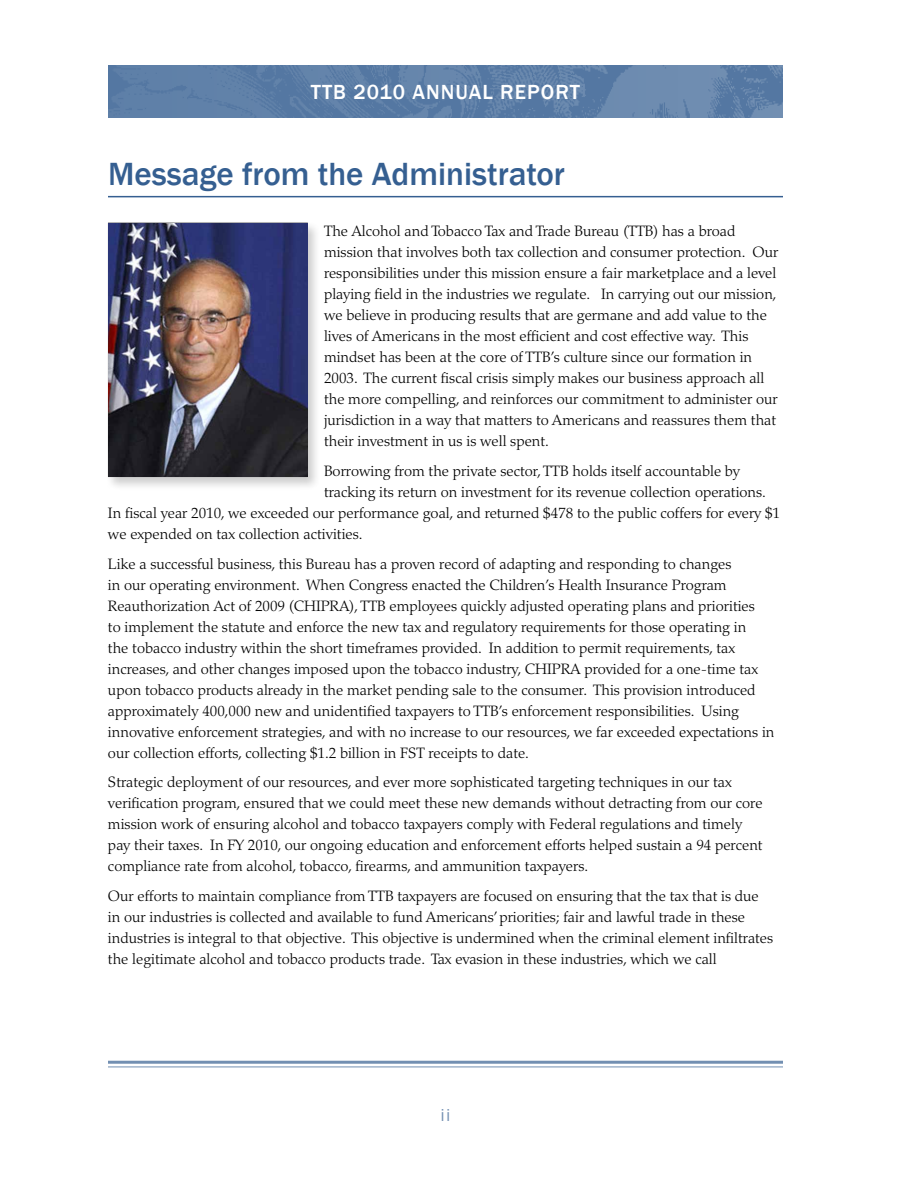
<style>
.page{position:relative;width:918px;height:1188px;background:#fff}
.page>*{position:absolute;margin:0;border:0;box-sizing:border-box;transform-origin:0 0}
.H1_Franklin_Gothic{font:500 33px "Franklin Gothic";color:#355f91}
.t1{font:500 21px "Franklin Gothic";letter-spacing:.05em;color:#fff}
.t2{font:condensed 18px "Franklin Gothic";color:#728fb2}
.BODY_palatino{font:300 15px/21px "Palatino";color:#000}
</style>
<div class="page">
<hr style="left:108px;top:1061px;width:675px;height:3px;background:#728fb2">
<hr style="left:108px;top:1067px;width:675px;height:1px;background:#728fb2">
<div style="left:105px;top:220px;width:216px;height:270px;background:#000;opacity:.2"></div>
<img style="left:108px;top:66px;width:675px;height:52px">
<hr style="left:108px;top:196px;width:675px;height:1px;background:#355f91">
<img style="left:108px;top:223px;width:199px;height:254px">
<h2 class="t1" style="left:311px;top:79px;width:271px">TTB 2010 ANNUAL REPORT</h2>
<p class="H1_Franklin_Gothic" style="left:108px;top:154px;width:458px">Message from the Administrator</p>
<p class="BODY_palatino" style="left:324px;top:221px;width:456px">The Alcohol and Tobacco Tax and Trade Bureau (TTB) has a broad mission that involves both tax collection and consumer protection. Our responsibilities under this mission ensure a fair marketplace and a level playing field in the industries we regulate. In carrying out our mission, we believe in producing results that are germane and add value to the lives of Americans in the most efficient and cost effective way. This mindset has been at the core of TTB’s culture since our formation in 2003. The current fiscal crisis simply makes our business approach all the more compelling, and reinforces our commitment to administer our jurisdiction in a way that matters to Americans and reassures them that their investment in us is well spent.</p>
<p class="BODY_palatino" style="left:324px;top:461px;width:417px">Borrowing from the private sector, TTB holds itself accountable by</p>
<p class="BODY_palatino" style="left:324px;top:482px;width:444px">tracking its return on investment for its revenue collection operations.</p>
<p class="BODY_palatino" style="left:108px;top:503px;width:674px">In fiscal year 2010, we exceeded our performance goal, and returned $478 to the public coffers for every $1</p>
<p class="BODY_palatino" style="left:108px;top:524px;width:256px">we expended on tax collection activities.</p>
<p class="BODY_palatino" style="left:108px;top:553px;width:668px">Like a successful business, this Bureau has a proven record of adapting and responding to changes<br>in our operating environment. When Congress enacted the Children’s Health Insurance Program Reauthorization Act of 2009 (CHIPRA), TTB employees quickly adjusted operating plans and priorities<br>to implement the statute and enforce the new tax and regulatory requirements for those operating in<br>the tobacco industry within the short timeframes provided. In addition to permit requirements, tax increases, and other changes imposed upon the tobacco industry, CHIPRA provided for a one-time tax upon tobacco products already in the market pending sale to the consumer. This provision introduced approximately 400,000 new and unidentified taxpayers to TTB’s enforcement responsibilities. Using innovative enforcement strategies, and with no increase to our resources, we far exceeded expectations in our collection efforts, collecting $1.2 billion in FST receipts to date.</p>
<p class="BODY_palatino" style="left:108px;top:772px;width:656px">Strategic deployment of our resources, and ever more sophisticated targeting techniques in our tax verification program, ensured that we could meet these new demands without detracting from our core mission work of ensuring alcohol and tobacco taxpayers comply with Federal regulations and timely pay their taxes. In FY 2010, our ongoing education and enforcement efforts helped sustain a 94 percent compliance rate from alcohol, tobacco, firearms, and ammunition taxpayers.</p>
<p class="BODY_palatino" style="left:108px;top:886px;width:667px">Our efforts to maintain compliance from TTB taxpayers are focused on ensuring that the tax that is due in our industries is collected and available to fund Americans’ priorities; fair and lawful trade in these industries is integral to that objective. This objective is undermined when the criminal element infiltrates the legitimate alcohol and tobacco products trade. Tax evasion in these industries, which we call</p>
<p class="t2" style="left:441px;top:1104px;width:11px">ii</p>
</div>
